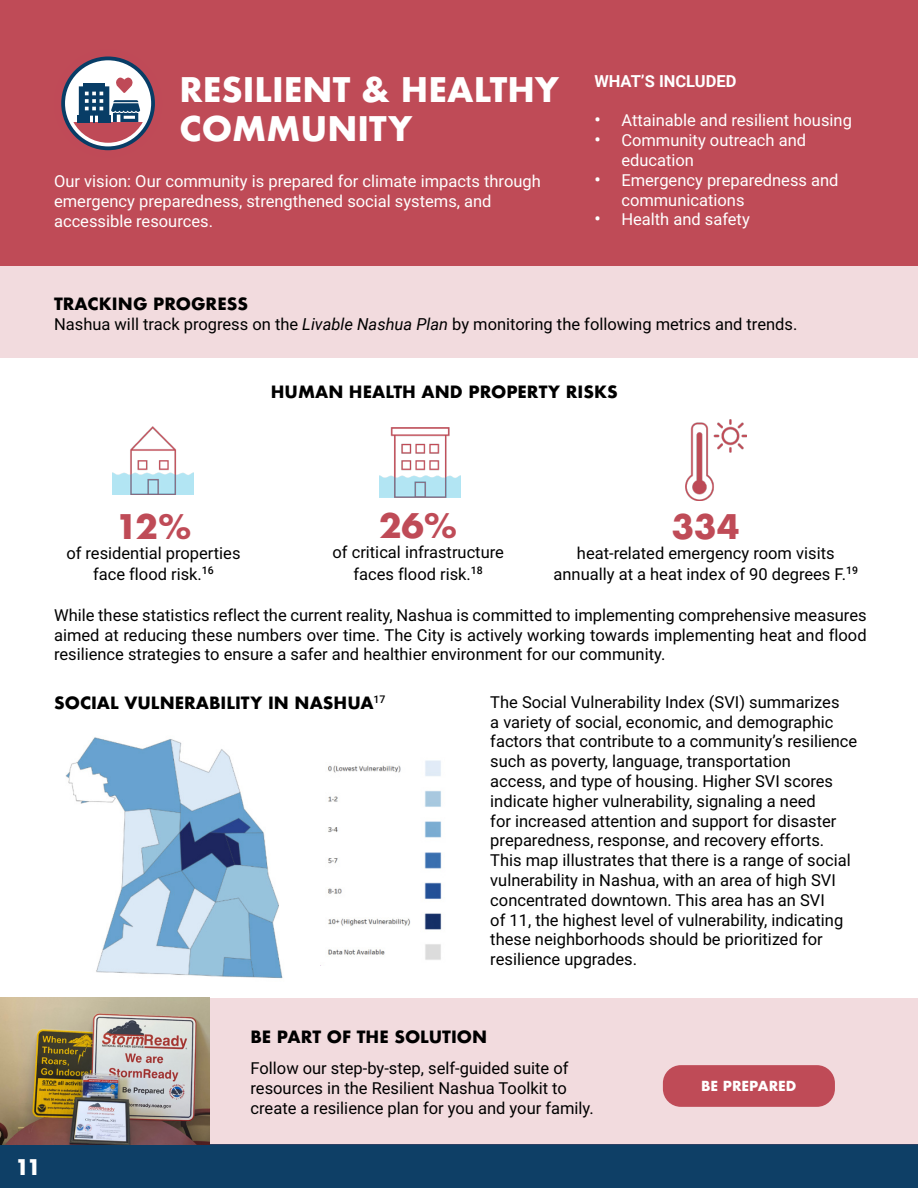
<style>
.page{position:relative;width:918px;height:1188px;background:#fff}
.page>*{position:absolute;margin:0;border:0;box-sizing:border-box;transform-origin:0 0}
.t1{font:700 33px/39.6px "Futura";color:#fff}
.t2{font:700 33px "Futura";color:#bf4b57}
.t3{font:700 21px "Futura";color:#fff}
.t4{font:16.5px/19.8px "Roboto";color:#000;text-align:center}
.t5{font:16.5px/19.8px "Roboto";color:#fff}
.t6{font:700 16.5px "Futura";color:#000}
.t7{font:700 16.5px "Roboto";color:#fff}
.t8{font:700 13.5px "Futura";color:#fff}
.s1{font-weight:500;font-size:18px}
.s2{font-style:italic}
</style>
<div class="page">
<div style="left:0;top:1145px;width:918px;height:43px;background:#0e3f66"></div>
<div style="left:0;top:266px;width:918px;height:92px;background:#f2dbde"></div>
<div style="left:0;top:0;width:918px;height:266px;background:#bf4b57"></div>
<div style="left:0;top:998px;width:918px;height:147px;background:#f2dbde"></div>
<img style="left:0;top:998px;width:210px;height:147px">
<div style="left:663px;top:1065px;width:172px;height:42px;background:#bf4b57;border-radius:18px"></div>
<img style="left:113px;top:426px;width:81px;height:68px">
<img style="left:379px;top:428px;width:81px;height:69px">
<img style="left:685px;top:420px;width:62px;height:81px">
<img style="left:328px;top:760px;width:114px;height:200px">
<img style="left:66px;top:737px;width:217px;height:242px">
<svg style="left:61px;top:57px;width:94px;height:93px"></svg>
<h1 class="t1" style="left:179px;top:70px;width:381px">RESILIENT &amp; HEALTHY<br>COMMUNITY</h1>
<p class="t5" style="left:54px;top:171px;width:488px">Our vision: Our community is prepared for climate impacts through emergency preparedness, strengthened social systems, and accessible resources.</p>
<p class="t7" style="left:594px;top:69px;width:144px">WHAT’S INCLUDED</p>
<p class="t5" style="left:594px;top:110px;width:259px"><span class="s1">•</span> Attainable and resilient housing</p>
<p class="t5" style="left:621px;top:130px;width:186px;text-indent:-27px"><span class="s1">•</span> Community outreach and education</p>
<p class="t5" style="left:621px;top:170px;width:219px;text-indent:-27px"><span class="s1">•</span> Emergency preparedness and communications</p>
<p class="t5" style="left:594px;top:209px;width:157px"><span class="s1">•</span> Health and safety</p>
<p class="t6" style="left:54px;top:292px;width:195px">TRACKING PROGRESS</p>
<p class="t4" style="left:54px;top:313px;width:745px">Nashua will track progress on the <span class="s2">Livable Nashua Plan</span> by monitoring the following metrics and trends.</p>
<p class="t6" style="left:271px;top:380px;width:348px">HUMAN HEALTH AND PROPERTY RISKS</p>
<h1 class="t2" style="left:115px;top:503px;width:78px">12%</h1>
<p class="t4" style="left:66px;top:542px;width:176px;line-height:21.6px">of residential properties face flood risk.<sup>16</sup></p>
<h1 class="t2" style="left:379px;top:502px;width:80px">26%</h1>
<p class="t4" style="left:332px;top:541px;width:173px;line-height:21.6px">of critical infrastructure faces flood risk.<sup>18</sup></p>
<h1 class="t2" style="left:672px;top:503px;width:69px">334</h1>
<p class="t4" style="left:554px;top:542px;width:306px;line-height:21.6px">heat-related emergency room visits annually at a heat index of 90 degrees F.<sup>19</sup></p>
<p class="t4" style="left:54px;top:604px;width:814px;text-align:justify">While these statistics reflect the current reality, Nashua is committed to implementing comprehensive measures aimed at reducing these numbers over time. The City is actively working towards implementing heat and flood resilience strategies to ensure a safer and healthier environment for our community.</p>
<p class="t6" style="left:54px;top:691px;width:333px">SOCIAL VULNERABILITY IN NASHUA<sup>17</sup></p>
<p class="t4" style="left:490px;top:692px;width:368px;text-align:left">The Social Vulnerability Index (SVI) summarizes<br>a variety of social, economic, and demographic factors that contribute to a community’s resilience such as poverty, language, transportation<br>access, and type of housing. Higher SVI scores indicate higher vulnerability, signaling a need<br>for increased attention and support for disaster preparedness, response, and recovery efforts.<br>This map illustrates that there is a range of social vulnerability in Nashua, with an area of high SVI concentrated downtown. This area has an SVI<br>of 11, the highest level of vulnerability, indicating these neighborhoods should be prioritized for resilience upgrades.</p>
<p class="t3" style="left:15px;top:1152px;width:28px">11</p>
<p class="t6" style="left:251px;top:1025px;width:238px">BE PART OF THE SOLUTION</p>
<p class="t4" style="left:251px;top:1058px;width:345px;text-align:left">Follow our step-by-step, self-guided suite of resources in the Resilient Nashua Toolkit to create a resilience plan for you and your family.</p>
<p class="t8" style="left:701px;top:1076px;width:97px">BE PREPARED</p>
</div>
